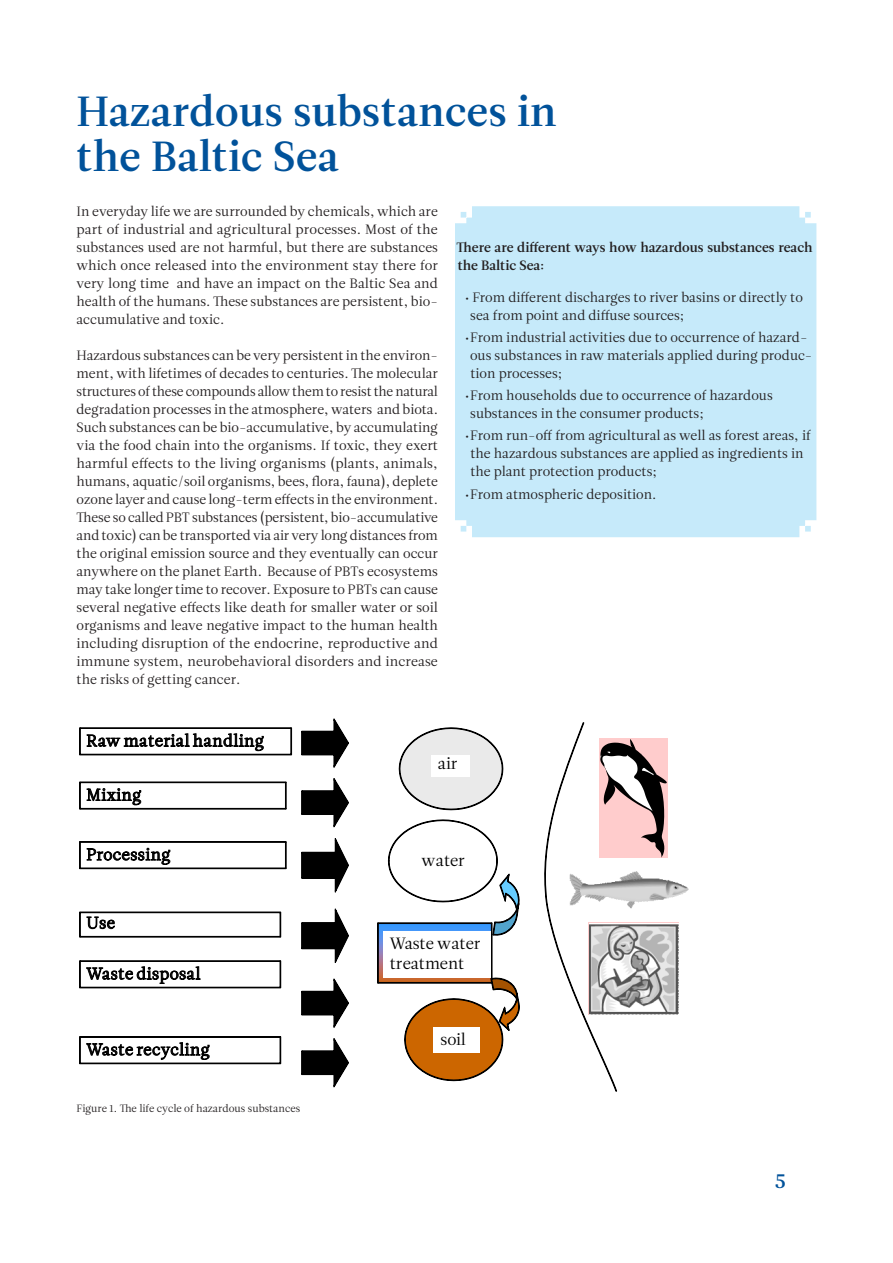
<style>
.page{position:relative;width:893px;height:1263px;background:#fff}
.page>*{position:absolute;margin:0;border:0;box-sizing:border-box;transform-origin:0 0}
.t1{font:42px/45px "Leitura Roman 3";letter-spacing:.01em;color:#01529a}
.t2{font:21px "Leitura Roman 3";color:#01529a}
.t3{font:16.2px "Leitura Roman 1";letter-spacing:.03em;color:#000}
.t4{font:16.2px/19.6px "Leitura Roman 1";letter-spacing:-.005em;color:#000}
.leib1{font:13.5px/18px "Leitura Roman 1";color:#231f20}
.t5{font:13.5px/18px "Leitura Roman 3";color:#231f20}
.picture{font:10.5px "Leitura Roman 1";color:#231f20}
</style>
<div class="page">
<div style="left:455px;top:206px;width:361px;height:331px;background:#c6eafa"></div>
<svg style="left:80px;top:728px;width:212px;height:27px"></svg>
<svg style="left:80px;top:782px;width:206px;height:27px"></svg>
<svg style="left:80px;top:841px;width:206px;height:28px"></svg>
<svg style="left:80px;top:912px;width:201px;height:25px"></svg>
<svg style="left:80px;top:961px;width:201px;height:27px"></svg>
<svg style="left:399px;top:728px;width:104px;height:82px"></svg>
<div style="left:431px;top:755px;width:39px;height:21px;background:#fff"></div>
<svg style="left:302px;top:719px;width:47px;height:48px"></svg>
<svg style="left:302px;top:778px;width:47px;height:49px"></svg>
<svg style="left:302px;top:838px;width:47px;height:54px"></svg>
<svg style="left:302px;top:909px;width:47px;height:54px"></svg>
<svg style="left:302px;top:979px;width:47px;height:48px"></svg>
<svg style="left:302px;top:1038px;width:47px;height:49px"></svg>
<svg style="left:377px;top:820px;width:143px;height:261px"></svg>
<img style="left:667px;top:880px;width:22px;height:19px">
<img style="left:667px;top:924px;width:12px;height:91px">
<svg style="left:545px;top:723px;width:122px;height:368px"></svg>
<svg style="left:80px;top:1036px;width:201px;height:28px"></svg>
<h1 class="t1" style="left:77px;top:90px;width:481px">Hazardous substances in the Baltic Sea</h1>
<p class="leib1" style="left:77px;top:203px;width:363px;text-align:justify">In everyday life we are surrounded by chemicals, which are part of industrial and agricultural processes. Most of the substances used are not harmful, but there are substances which once released into the environment stay there for very long time and have an impact on the Baltic Sea and health of the humans. These substances are persistent, bio&shy;accumulative and toxic.</p>
<p class="leib1" style="left:77px;top:347px;width:363px;text-align:justify">Hazardous substances can be very persistent in the environ&shy;ment, with lifetimes of decades to centuries. The molecular structures of these compounds allow them to resist the natural degradation processes in the atmosphere, waters and biota.<br>Such substances can be bio-accumulative, by accumulating via the food chain into the organisms. If toxic, they exert harmful effects to the living organisms (plants, animals, humans, aquatic/soil organisms, bees, flora, fauna), deplete ozone layer and cause long-term effects in the environment.<br>These so called PBT substances (persistent, bio-accumulative and toxic) can be transported via air very long distances from the original emission source and they eventually can occur anywhere on the planet Earth. Because of PBTs ecosystems may take longer time to recover. Exposure to PBTs can cause several negative effects like death for smaller water or soil organisms and leave negative impact to the human health including disruption of the endocrine, reproductive and immune system, neurobehavioral disorders and increase the risks of getting cancer.</p>
<p class="t5" style="left:457px;top:239px;width:357px">There are different ways how hazardous substances reach the Baltic Sea:</p>
<p class="leib1" style="left:470px;top:288px;width:334px;text-indent:-6px">· From different discharges to river basins or directly to sea from point and diffuse sources;</p>
<p class="leib1" style="left:470px;top:328px;width:344px;text-indent:-5px">·From industrial activities due to occurrence of hazard&shy;ous substances in raw materials applied during produc&shy;tion processes;</p>
<p class="leib1" style="left:470px;top:387px;width:304px;text-indent:-6px">·From households due to occurrence of hazardous substances in the consumer products;</p>
<p class="leib1" style="left:470px;top:427px;width:342px;text-indent:-6px">·From run-off from agricultural as well as forest areas, if the hazardous substances are applied as ingredients in the plant protection products;</p>
<p class="leib1" style="left:465px;top:485px;width:193px">·From atmospheric deposition.</p>
<p class="t3" style="left:86px;top:731px;width:179px">Raw material handling</p>
<p class="t3" style="left:86px;top:785px;width:56px">Mixing</p>
<p class="t3" style="left:86px;top:845px;width:86px">Processing</p>
<p class="t3" style="left:86px;top:913px;width:30px">Use</p>
<p class="t3" style="left:86px;top:964px;width:115px">Waste disposal</p>
<p class="t3" style="left:86px;top:1040px;width:125px">Waste recycling</p>
<p class="picture" style="left:77px;top:1102px;width:225px">Figure 1. The life cycle of hazardous substances</p>
<p class="t3" style="left:438px;top:753px;width:21px">air</p>
<p class="t3" style="left:422px;top:851px;width:45px">water</p>
<p class="t4" style="left:390px;top:934px;width:92px">Waste water treatment</p>
<p class="t3" style="left:441px;top:1030px;width:27px">soil</p>
<h2 class="t2" style="left:775px;top:1168px;width:13px">5</h2>
</div>
